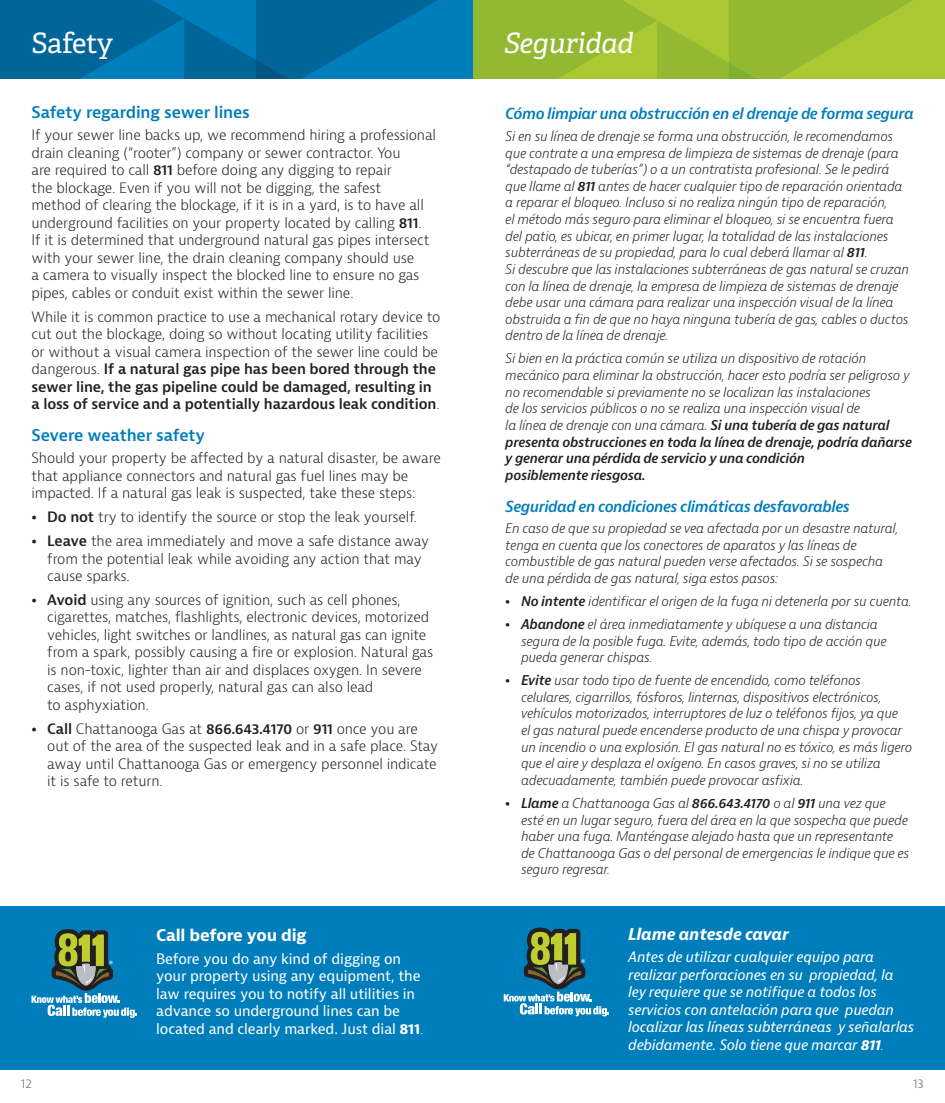
<style>
.page{position:relative;width:945px;height:1103px;background:#fff}
.page>*{position:absolute;margin:0;border:0;box-sizing:border-box;transform-origin:0 0}
.t1{font:italic 28px "Adelle";letter-spacing:-.01em;color:#fff}
.t2{font:28px "Adelle";letter-spacing:-.025em;color:#fff}
.t3{font:600 15.75px "Bernina Sans";letter-spacing:-.015em;color:#007dbb}
.t4{font:italic 700 15.75px "Bernina Sans";letter-spacing:-.01em;color:#fff}
.t5{font:700 15.75px "Bernina Sans";letter-spacing:-.01em;color:#fff}
.t6{font:italic 600 14.88px "Bernina Sans";letter-spacing:-.03em;color:#007dbb}
.English_copy{font:300 14px/17.5px "Bernina Sans";letter-spacing:-.01em;color:#231f20}
.t7{font:italic 14px/17.5px "Bernina Sans";letter-spacing:-.015em;color:#fff}
.t8{font:14px/17.5px "Bernina Sans";letter-spacing:-.01em;color:#fff}
.Spanish_copy{font:italic 300 13.12px/16.6px "Bernina Sans";letter-spacing:-.02em;color:#231f20}
.t9{font:300 12.25px "Bernina Sans";color:#636366}
.s1{font-weight:600}
.s2{font-weight:800}
.s3{font-weight:700}
.s4{font-weight:300}
.s5{font-weight:800;font-style:normal}
</style>
<div class="page">
<svg style="left:0;top:0;width:945px;height:79px;background:#4c956c"></svg>
<div style="left:0;top:906px;width:472px;height:164px;background:#007dbb"></div>
<div style="left:472px;top:906px;width:473px;height:164px;background:#007dbb"></div>
<svg style="left:504px;top:927px;width:105px;height:89px"></svg>
<svg style="left:32px;top:929px;width:105px;height:88px"></svg>
<p class="t2" style="left:32px;top:25px;width:83px">Safety</p>
<p class="t1" style="left:504px;top:25px;width:131px">Seguridad</p>
<p class="t3" style="left:32px;top:102px;width:220px">Safety regarding sewer lines</p>
<p class="English_copy" style="left:32px;top:127px;width:406px">If your sewer line backs up, we recommend hiring a professional drain cleaning (“rooter”) company or sewer contractor. You<br>are required to call <span class="s1">811</span> before doing any digging to repair<br>the blockage. Even if you will not be digging, the safest<br>method of clearing the blockage, if it is in a yard, is to have all underground facilities on your property located by calling <span class="s1">811</span>.<br>If it is determined that underground natural gas pipes intersect with your sewer line, the drain cleaning company should use<br>a camera to visually inspect the blocked line to ensure no gas pipes, cables or conduit exist within the sewer line.</p>
<p class="English_copy" style="left:32px;top:308px;width:410px">While it is common practice to use a mechanical rotary device to cut out the blockage, doing so without locating utility facilities or without a visual camera inspection of the sewer line could be dangerous. <span class="s1">If a natural gas pipe has been bored through the sewer line, the gas pipeline could be damaged, resulting in a loss of service and a potentially hazardous leak condition</span>.</p>
<p class="t3" style="left:32px;top:425px;width:175px">Severe weather safety</p>
<p class="English_copy" style="left:32px;top:450px;width:411px">Should your property be affected by a natural disaster, be aware that appliance connectors and natural gas fuel lines may be impacted. If a natural gas leak is suspected, take these steps:</p>
<p class="English_copy" style="left:32px;top:508px;width:387px"><span class="s2">•</span> <span class="s1">Do not</span> try to identify the source or stop the leak yourself.</p>
<p class="English_copy" style="left:47px;top:532px;width:384px;text-indent:-16px"><span class="s2">•</span> <span class="s1">Leave</span> the area immediately and move a safe distance away from the potential leak while avoiding any action that may cause sparks.</p>
<p class="English_copy" style="left:47px;top:591px;width:388px;text-indent:-16px"><span class="s2">•</span> <span class="s1">Avoid</span> using any sources of ignition, such as cell phones, cigarettes, matches, flashlights, electronic devices, motorized vehicles, light switches or landlines, as natural gas can ignite from a spark, possibly causing a fire or explosion. Natural gas is non-toxic, lighter than air and displaces oxygen. In severe cases, if not used properly, natural gas can also lead<br>to asphyxiation.</p>
<p class="English_copy" style="left:47px;top:720px;width:393px;text-indent:-16px"><span class="s2">•</span> <span class="s1">Call</span> Chattanooga Gas at <span class="s1">866.643.4170</span> or <span class="s1">911</span> once you are out of the area of the suspected leak and in a safe place. Stay away until Chattanooga Gas or emergency personnel indicate it is safe to return.</p>
<p class="t5" style="left:156px;top:925px;width:152px">Call before you dig</p>
<p class="t8" style="left:156px;top:950px;width:269px">Before you do any kind of digging on your property using any equipment, the law requires you to notify all utilities in advance so underground lines can be located and clearly marked. Just dial <span class="s3">811</span><span class="s4">.</span></p>
<p class="t6" style="left:505px;top:104px;width:410px">Cómo limpiar una obstrucción en el drenaje de forma segura</p>
<p class="Spanish_copy" style="left:505px;top:128px;width:405px">Si en su línea de drenaje se forma una obstrucción, le recomendamos que contrate a una empresa de limpieza de sistemas de drenaje (para “destapado de tuberías”) o a un contratista profesional. Se le pedirá que llame al <span class="s1">811</span> antes de hacer cualquier tipo de reparación orientada a reparar el bloqueo. Incluso si no realiza ningún tipo de reparación,<br>el método más seguro para eliminar el bloqueo, si se encuentra fuera del patio, es ubicar, en primer lugar, la totalidad de las instalaciones subterráneas de su propiedad, para lo cual deberá llamar al <span class="s1">811</span>.<br>Si descubre que las instalaciones subterráneas de gas natural se cruzan con la línea de drenaje, la empresa de limpieza de sistemas de drenaje debe usar una cámara para realizar una inspección visual de la línea obstruida a fin de que no haya ninguna tubería de gas, cables o ductos dentro de la línea de drenaje.</p>
<p class="Spanish_copy" style="left:505px;top:350px;width:408px">Si bien en la práctica común se utiliza un dispositivo de rotación mecánico para eliminar la obstrucción, hacer esto podría ser peligroso y no recomendable si previamente no se localizan las instalaciones<br>de los servicios públicos o no se realiza una inspección visual de<br>la línea de drenaje con una cámara. <span class="s1">Si una tubería de gas natural presenta obstrucciones en toda la línea de drenaje, podría dañarse y generar una pérdida de servicio y una condición<br>posiblemente riesgosa.</span></p>
<p class="t6" style="left:505px;top:496px;width:346px">Seguridad en condiciones climáticas desfavorables</p>
<p class="Spanish_copy" style="left:505px;top:520px;width:395px">En caso de que su propiedad se vea afectada por un desastre natural, tenga en cuenta que los conectores de aparatos y las líneas de combustible de gas natural pueden verse afectados. Si se sospecha de una pérdida de gas natural, siga estos pasos:</p>
<p class="Spanish_copy" style="left:505px;top:593px;width:408px"><span class="s5">•</span> <span class="s1">No intente</span> identificar el origen de la fuga ni detenerla por su cuenta.</p>
<p class="Spanish_copy" style="left:521px;top:616px;width:367px;text-indent:-16px"><span class="s5">•</span> <span class="s1">Abandone</span> el área inmediatamente y ubíquese a una distancia segura de la posible fuga. Evite, además, todo tipo de acción que pueda generar chispas.</p>
<p class="Spanish_copy" style="left:521px;top:672px;width:393px;text-indent:-16px"><span class="s5">•</span> <span class="s1">Evite</span> usar todo tipo de fuente de encendido, como teléfonos celulares, cigarrillos, fósforos, linternas, dispositivos electrónicos, vehículos motorizados, interruptores de luz o teléfonos fijos, ya que<br>el gas natural puede encenderse producto de una chispa y provocar un incendio o una explosión. El gas natural no es tóxico, es más ligero que el aire y desplaza el oxígeno. En casos graves, si no se utiliza adecuadamente, también puede provocar asfixia.</p>
<p class="Spanish_copy" style="left:521px;top:795px;width:390px;text-indent:-16px"><span class="s5">•</span> <span class="s1">Llame</span> a Chattanooga Gas al <span class="s1">866.643.4170</span> o al <span class="s1">911</span> una vez que esté en un lugar seguro, fuera del área en la que sospecha que puede haber una fuga. Manténgase alejado hasta que un representante de Chattanooga Gas o del personal de emergencias le indique que es seguro regresar.</p>
<p class="t4" style="left:628px;top:923px;width:162px">Llame antesde cavar</p>
<p class="t7" style="left:628px;top:948px;width:287px">Antes de utilizar cualquier equipo para realizar perforaciones en su propiedad, la ley requiere que se notifique a todos los servicios con antelación para que puedan localizar las líneas subterráneas y señalarlas debidamente. Solo tiene que marcar <span class="s3">811</span><span class="s4">.</span></p>
<p class="t9" style="left:21px;top:1075px;width:12px">12</p>
<p class="t9" style="left:913px;top:1075px;width:12px">13</p>
</div>
